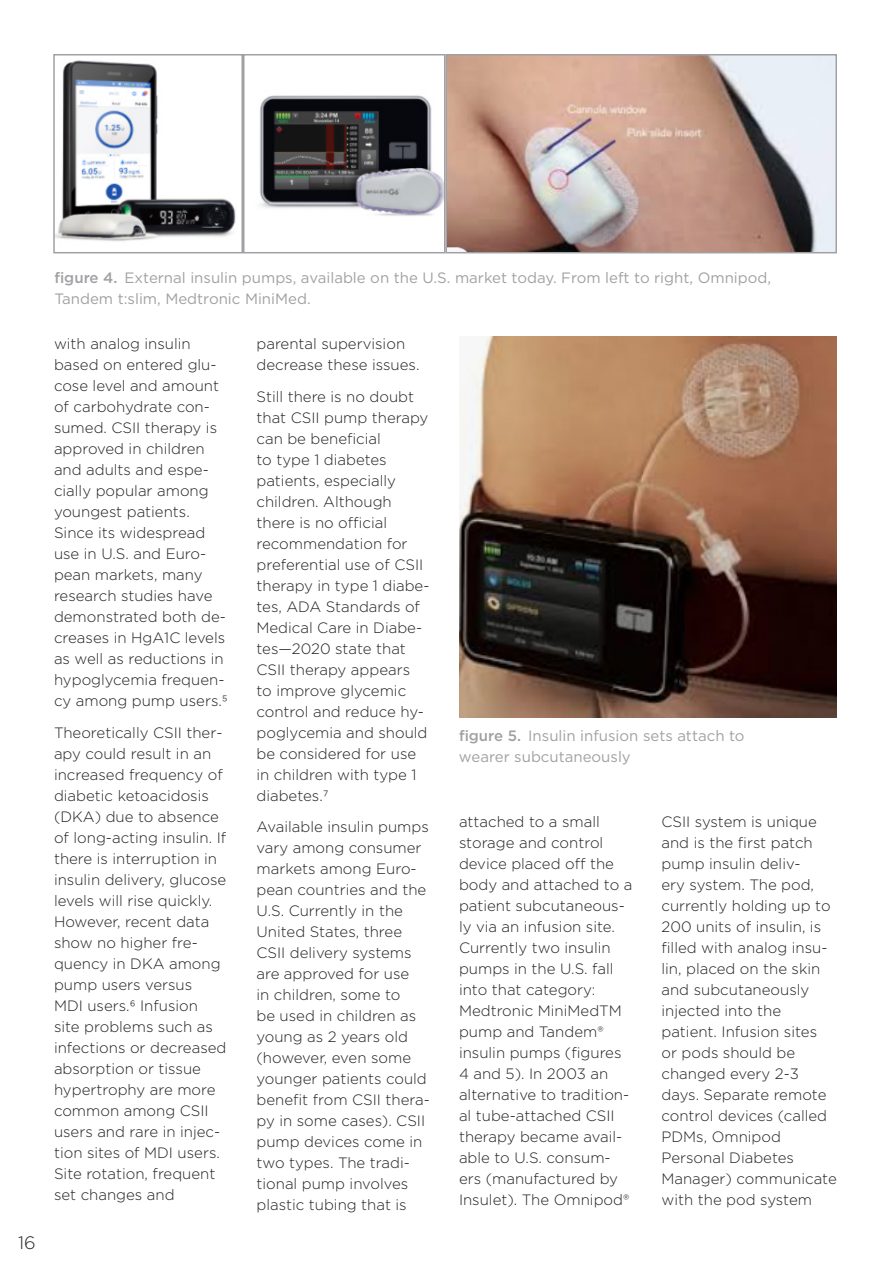
<style>
.page{position:relative;width:891px;height:1269px;background:#fff}
.page>*{position:absolute;margin:0;border:0;box-sizing:border-box;transform-origin:0 0}
.t1{font:300 18px "Gotham";color:#231f20}
.Body_Copy{font:300 15px/21px "Gotham";color:#231f20}
.Paragraph_Head{font:15px/21px "Gotham";color:#a1a1a5}
.s1{font-weight:500}
</style>
<div class="page">
<img style="left:259px;top:57px;width:575px;height:193px">
<div style="left:446px;top:54px;width:391px;height:199px;border:2px solid #a1a1a5"></div>
<img style="left:56px;top:60px;width:180px;height:181px">
<div style="left:53px;top:54px;width:190px;height:199px;border:2px solid #a1a1a5"></div>
<div style="left:243px;top:54px;width:203px;height:199px;border:2px solid #a1a1a5"></div>
<img style="left:459px;top:337px;width:377px;height:380px">
<p class="t1" style="left:18px;top:1231px;width:19px">16</p>
<p class="Paragraph_Head" style="left:54px;top:266px;width:718px"><span class="s1">figure 4.</span> External insulin pumps, available on the U.S. market today. From left to right, Omnipod,<br>Tandem t:slim, Medtronic MiniMed.</p>
<p class="Body_Copy" style="left:54px;top:333px;width:175px">with analog insulin based on entered glu&shy;cose level and amount of carbohydrate con&shy;sumed. CSII therapy is approved in children and adults and espe&shy;cially popular among youngest patients.<br>Since its widespread use in U.S. and Euro&shy;pean markets, many research studies have demonstrated both de&shy;creases in HgA1C levels as well as reductions in hypoglycemia frequen&shy;cy among pump users.5</p>
<p class="Body_Copy" style="left:54px;top:721px;width:174px">Theoretically CSII ther&shy;apy could result in an increased frequency of diabetic ketoacidosis (DKA) due to absence of long-acting insulin. If there is interruption in insulin delivery, glucose levels will rise quickly.<br>However, recent data show no higher fre&shy;quency in DKA among pump users versus<br>MDI users.6 Infusion site problems such as infections or decreased absorption or tissue hypertrophy are more common among CSII users and rare in injec&shy;tion sites of MDI users.<br>Site rotation, frequent set changes and</p>
<p class="Body_Copy" style="left:256px;top:333px;width:164px">parental supervision decrease these issues.</p>
<p class="Body_Copy" style="left:256px;top:385px;width:174px">Still there is no doubt that CSII pump therapy can be beneficial<br>to type 1 diabetes patients, especially children. Although there is no official recommendation for preferential use of CSII therapy in type 1 diabe&shy;tes, ADA Standards of<br>Medical Care in Diabe&shy;tes—2020 state that<br>CSII therapy appears<br>to improve glycemic control and reduce hy&shy;poglycemia and should be considered for use in children with type 1 diabetes.7</p>
<p class="Body_Copy" style="left:257px;top:816px;width:175px">Available insulin pumps vary among consumer markets among Euro&shy;pean countries and the<br>U.S. Currently in the<br>United States, three<br>CSII delivery systems are approved for use<br>in children, some to<br>be used in children as young as 2 years old (however, even some younger patients could benefit from CSII thera&shy;py in some cases). CSII pump devices come in two types. The tradi&shy;tional pump involves plastic tubing that is</p>
<p class="Body_Copy" style="left:459px;top:811px;width:175px">attached to a small storage and control device placed off the body and attached to a patient subcutaneous&shy;ly via an infusion site.<br>Currently two insulin pumps in the U.S. fall into that category:<br>Medtronic MiniMedTM pump and Tandem® insulin pumps (figures<br>4 and 5). In 2003 an alternative to tradition&shy;al tube-attached CSII therapy became avail&shy;able to U.S. consum&shy;ers (manufactured by<br>Insulet). The Omnipod®</p>
<p class="Body_Copy" style="left:662px;top:811px;width:177px">CSII system is unique and is the first patch pump insulin deliv-<br>ery system. The pod, currently holding up to<br>200 units of insulin, is filled with analog insu&shy;lin, placed on the skin and subcutaneously injected into the patient. Infusion sites<br>or pods should be changed every 2-3 days. Separate remote control devices (called<br>PDMs, Omnipod<br>Personal Diabetes<br>Manager) communicate with the pod system</p>
<p class="Paragraph_Head" style="left:459px;top:724px;width:287px"><span class="s1">figure 5.</span> Insulin infusion sets attach to wearer subcutaneously</p>
</div>
